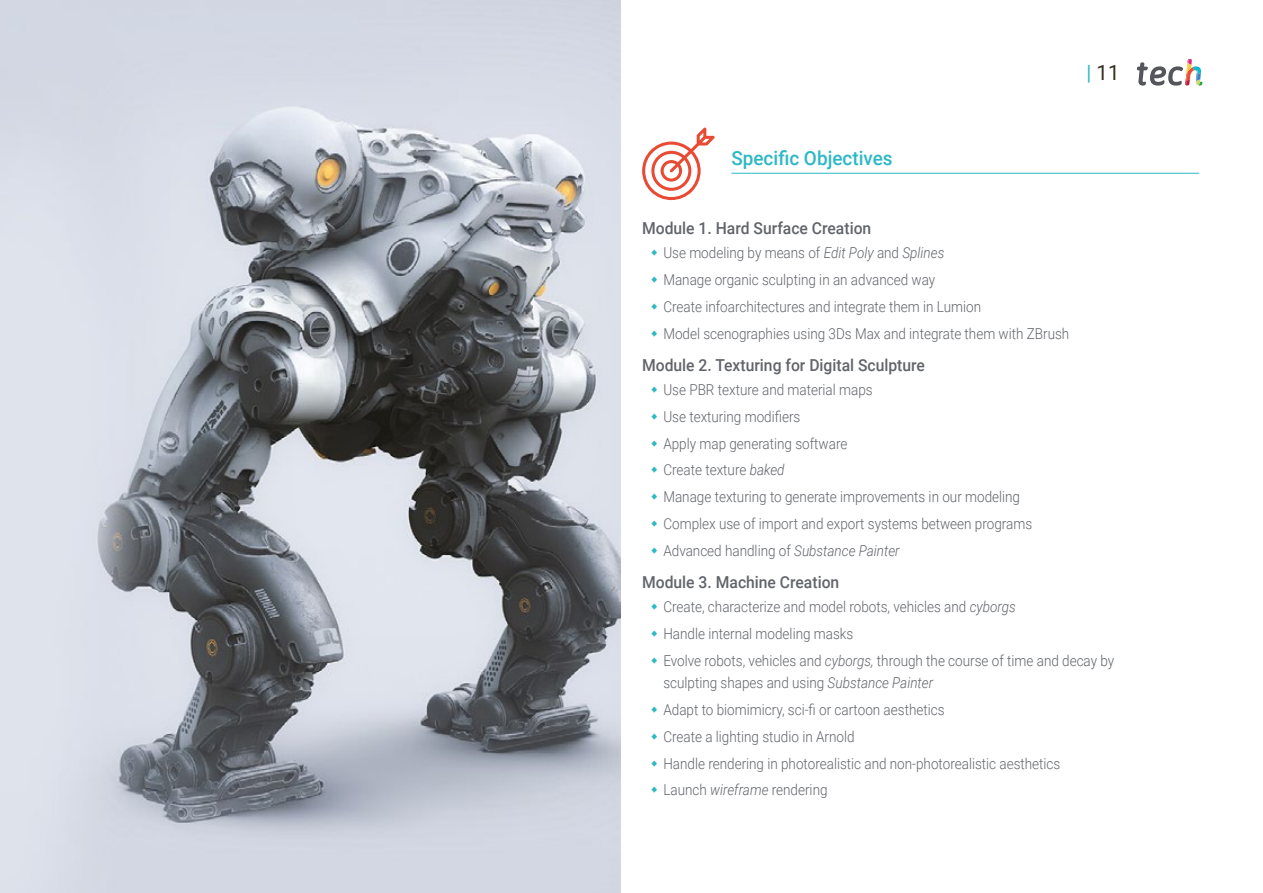
<style>
.page{position:relative;width:1263px;height:893px;background:#fff}
.page>*{position:absolute;margin:0;border:0;box-sizing:border-box;transform-origin:0 0}
.t1{font:500 19.5px "Roboto";color:#2db8c5}
.t2{font:500 16.5px "Roboto";color:#61646a;scale:.95 1}
.t3{font:300 15px/26.7px "Roboto";color:#61646a;scale:.9 1}
.s1{font-style:italic}
</style>
<div class="page">
<svg style="left:1137px;top:59px;width:65px;height:27px"></svg>
<hr style="left:731px;top:173px;width:468px;height:1px;background:#2db8c5">
<svg style="left:642px;top:127px;width:73px;height:73px"></svg>
<img style="left:0;top:0;width:621px;height:893px">
<h1 class="t1" style="left:731px;top:144px;width:163px">Specific Objectives</h1>
<p class="t2" style="left:642px;top:216px;width:243px">Module 1. Hard Surface Creation</p>
<p class="t3" style="left:663px;top:239px;width:453px">Use modeling by means of <span class="s1">Edit Poly</span> and <span class="s1">Splines<br></span>Manage organic sculpting in an advanced way<br>Create infoarchitectures and integrate them in Lumion<br>Model scenographies using 3Ds Max and integrate them with ZBrush</p>
<p class="t2" style="left:642px;top:353px;width:299px">Module 2. Texturing for Digital Sculpture</p>
<p class="t3" style="left:663px;top:376px;width:411px">Use PBR texture and material maps<br>Use texturing modifiers<br>Apply map generating software<br>Create texture <span class="s1">baked<br></span>Manage texturing to generate improvements in our modeling Complex use of import and export systems between programs Advanced handling of <span class="s1">Substance Painter</span></p>
<p class="t2" style="left:642px;top:570px;width:209px">Module 3. Machine Creation</p>
<p class="t3" style="left:663px;top:593px;width:502px">Create, characterize and model robots, vehicles and <span class="s1">cyborgs<br></span>Handle internal modeling masks<br>Evolve robots, vehicles and <span class="s1">cyborgs,</span> through the course of time and decay by</p>
<p class="t3" style="left:663px;top:669px;width:443px">sculpting shapes and using <span class="s1">Substance Painter<br></span>Adapt to biomimicry, sci-fi or cartoon aesthetics<br>Create a lighting studio in Arnold<br>Handle rendering in photorealistic and non-photorealistic aesthetics Launch <span class="s1">wireframe</span> rendering</p>
</div>
